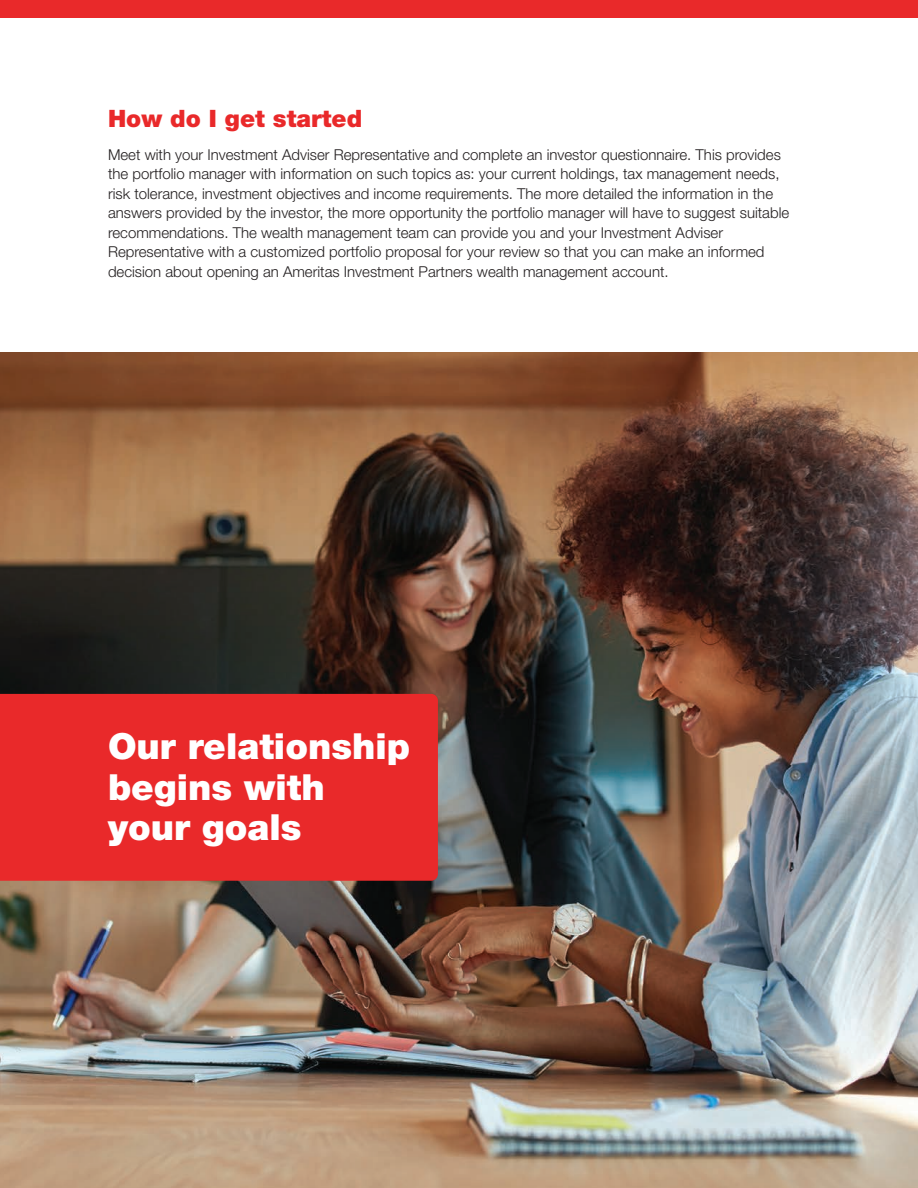
<style>
.page{position:relative;width:918px;height:1188px;background:#fff}
.page>*{position:absolute;margin:0;border:0;box-sizing:border-box;transform-origin:0 0}
.t1{font:900 36px "Helvetica Neue LT Std";color:#fff}
.t2{font:900 24px "Helvetica Neue LT Std";color:#e9292a}
.t3{font:300 15px "Helvetica Neue LT Std";color:#231f20}
</style>
<div class="page">
<img style="left:0;top:352px;width:918px;height:836px">
<div style="left:0;top:694px;width:438px;height:187px;background:#e9292a"></div>
<div style="left:0;top:0;width:918px;height:17px;background:#e9292a"></div>
<p class="t2" style="left:108px;top:104px;width:256px">How do I get started</p>
<p class="t3" style="left:108px;top:145px;width:674px">Meet with your Investment Adviser Representative and complete an investor questionnaire. This provides</p>
<p class="t3" style="left:108px;top:165px;width:673px">the portfolio manager with information on such topics as: your current holdings, tax management needs,</p>
<p class="t3" style="left:108px;top:184px;width:667px">risk tolerance, investment objectives and income requirements. The more detailed the information in the</p>
<p class="t3" style="left:108px;top:204px;width:683px">answers provided by the investor, the more opportunity the portfolio manager will have to suggest suitable</p>
<p class="t3" style="left:108px;top:223px;width:617px">recommendations. The wealth management team can provide you and your Investment Adviser</p>
<p class="t3" style="left:108px;top:243px;width:658px">Representative with a customized portfolio proposal for your review so that you can make an informed</p>
<p class="t3" style="left:108px;top:262px;width:562px">decision about opening an Ameritas Investment Partners wealth management account.</p>
<p class="t1" style="left:108px;top:725px;width:304px">Our relationship</p>
<p class="t1" style="left:108px;top:765px;width:218px">begins with</p>
<p class="t1" style="left:108px;top:806px;width:195px">your goals</p>
</div>
